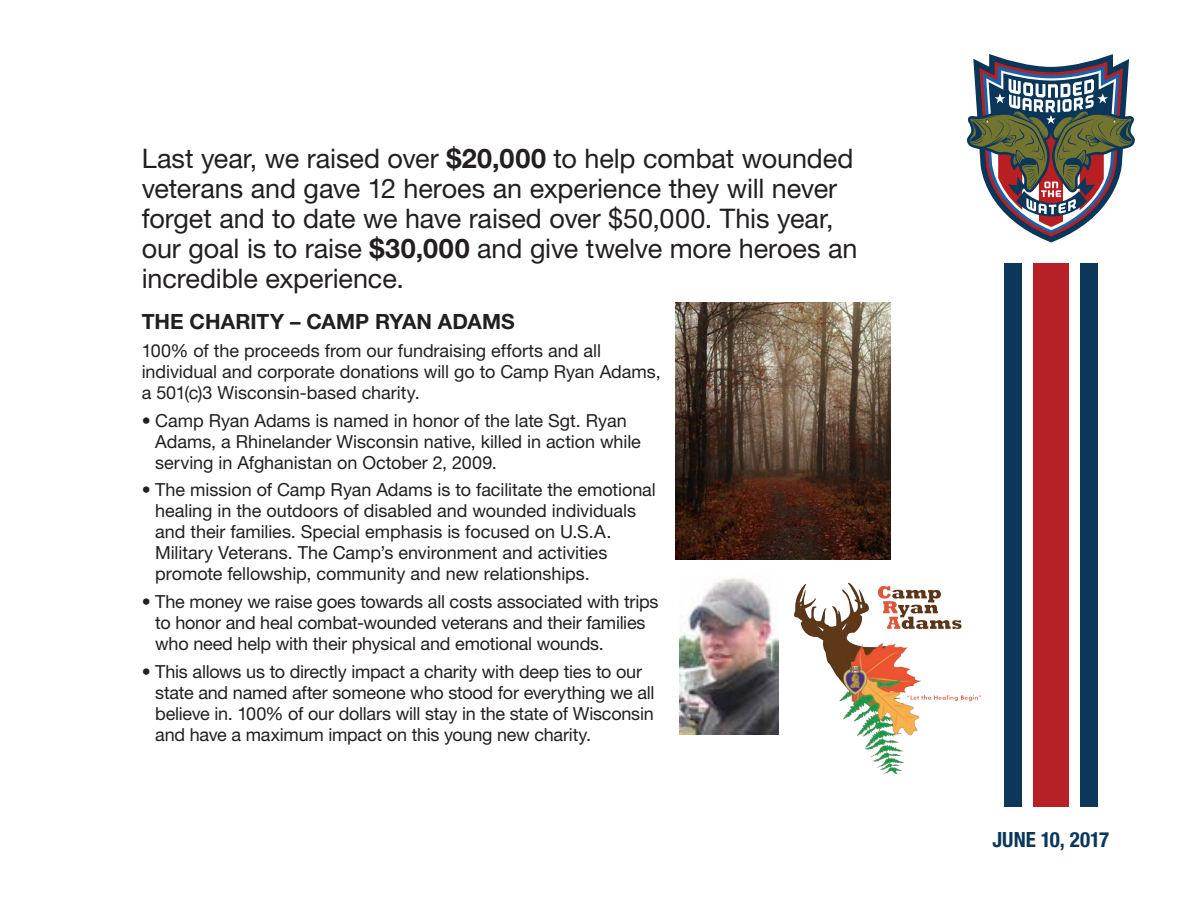
<style>
.page{position:relative;width:1188px;height:918px;background:#fff}
.page>*{position:absolute;margin:0;border:0;box-sizing:border-box;transform-origin:0 0}
.body{font:27px/30px "Helvetica Neue LT Std";letter-spacing:-.005em;color:#231f20}
.subhead{font:700 21px "Helvetica Neue LT Std";letter-spacing:.005em;color:#231f20}
.t1{font:700 condensed 21px "Helvetica Neue LT Std";color:#0b375a}
.body-2{font:18px/21px "Helvetica Neue LT Std";letter-spacing:-.005em;color:#231f20}
.s1{font-weight:700}
</style>
<div class="page">
<svg style="left:967px;top:54px;width:168px;height:188px"></svg>
<div style="left:1033px;top:264px;width:36px;height:543px;background:#b72026"></div>
<div style="left:1004px;top:264px;width:18px;height:543px;background:#0b3759"></div>
<div style="left:1080px;top:264px;width:18px;height:543px;background:#0b375a"></div>
<img style="left:675px;top:303px;width:216px;height:256px">
<img style="left:680px;top:578px;width:98px;height:156px">
<img style="left:794px;top:582px;width:188px;height:192px">
<p class="body" style="left:142px;top:143px;width:717px">Last year, we raised over <span class="s1">$20,000</span> to help combat wounded veterans and gave 12 heroes an experience they will never forget and to date we have raised over $50,000. This year, our goal is to raise <span class="s1">$30,000</span> and give twelve more heroes an incredible experience.</p>
<p class="subhead" style="left:142px;top:309px;width:375px">THE CHARITY – CAMP RYAN ADAMS</p>
<p class="body-2" style="left:142px;top:340px;width:520px">100% of the proceeds from our fundraising efforts and all individual and corporate donations will go to Camp Ryan Adams, a 501(c)3 Wisconsin-based charity.</p>
<p class="body-2" style="left:155px;top:409px;width:487px;text-indent:-14px">• Camp Ryan Adams is named in honor of the late Sgt. Ryan<br>Adams, a Rhinelander Wisconsin native, killed in action while serving in Afghanistan on October 2, 2009.</p>
<p class="body-2" style="left:155px;top:479px;width:502px;text-indent:-14px">• The mission of Camp Ryan Adams is to facilitate the emotional healing in the outdoors of disabled and wounded individuals and their families. Special emphasis is focused on U.S.A.<br>Military Veterans. The Camp’s environment and activities promote fellowship, community and new relationships.</p>
<p class="body-2" style="left:155px;top:591px;width:505px;text-indent:-14px">• The money we raise goes towards all costs associated with trips to honor and heal combat-wounded veterans and their families who need help with their physical and emotional wounds.</p>
<p class="body-2" style="left:155px;top:661px;width:501px;text-indent:-14px">• This allows us to directly impact a charity with deep ties to our state and named after someone who stood for everything we all believe in. 100% of our dollars will stay in the state of Wisconsin and have a maximum impact on this young new charity.</p>
<p class="t1" style="left:993px;top:826px;width:118px">JUNE 10, 2017</p>
</div>
